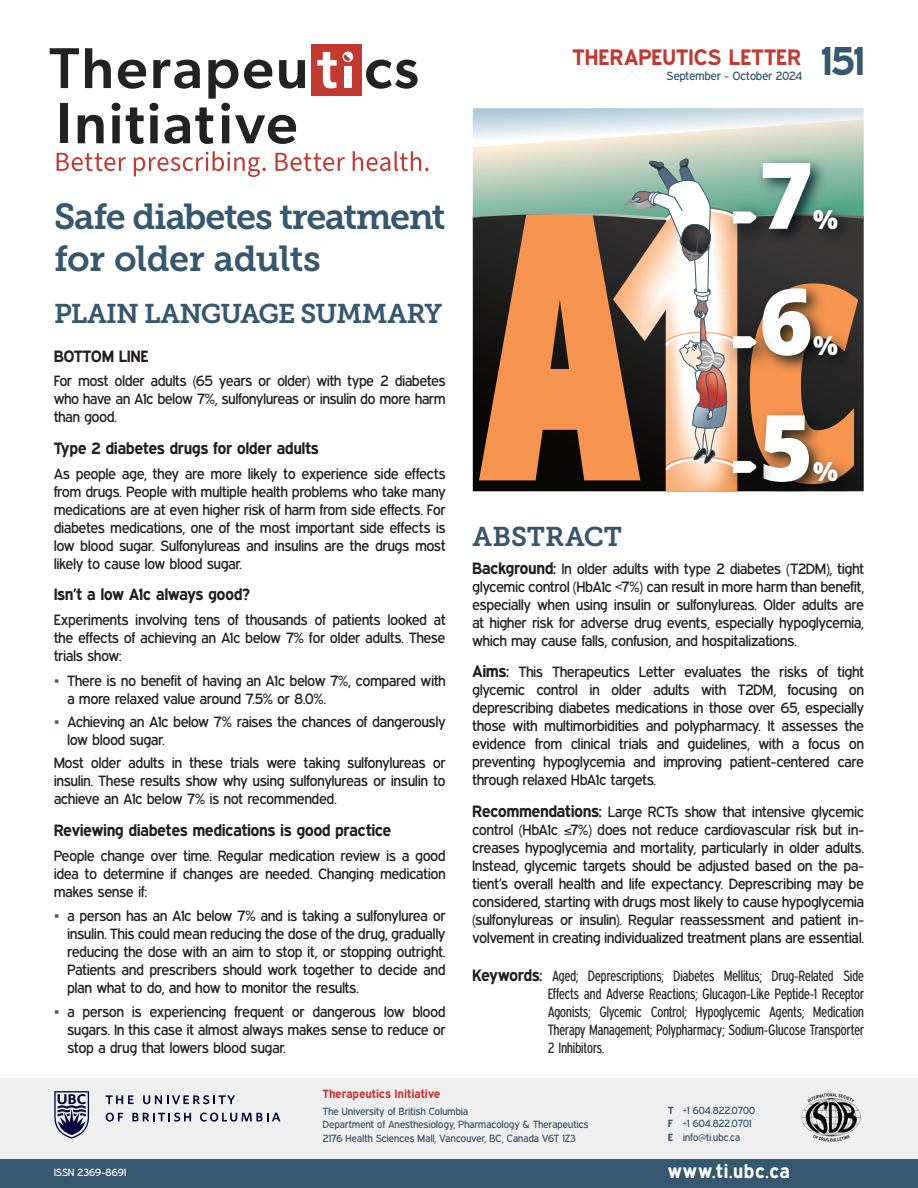
<style>
.page{position:relative;width:918px;height:1188px;background:#fff}
.page>*{position:absolute;margin:0;border:0;box-sizing:border-box;transform-origin:0 0}
.t1{font:900 91.95px "Noto Sans";color:#fff}
.Header_2{font:36px/42px "Museo Slab 700";letter-spacing:-.03em;color:#35586e}
.Header_2-2{font:27px "Museo Slab 700";letter-spacing:-.025em;color:#35586e}
.Header_2-3{font:27px "Museo Slab 700";color:#35586e}
.t2{font:900 26.25px "Noto Sans";color:#fff}
.t3{font:700 22.5px "Expressway Rg";letter-spacing:.025em;color:#c33830}
.t4{font:700 19.5px "Expressway Rg";letter-spacing:.06em;color:#fff}
.Body_text{font:700 16.5px "Expressway Rg";letter-spacing:.005em;color:#231f20}
.Body_text-2{font:15px/18px "Expressway Rg";letter-spacing:.005em;color:#231f20;text-align:justify}
.Body_text-3{font:15px/18px "Expressway Cd Bk";letter-spacing:.005em;color:#231f20;text-align:justify}
.t5{font:700 12px "Expressway Rg";letter-spacing:.03em;color:#c33830}
.t6{font:12px "Expressway Rg";letter-spacing:.01em;color:#35586e}
.t7{font:10.5px/13.5px "Expressway Rg";letter-spacing:.015em;color:#35586e}
.t8{font:10.5px "Expressway Rg";letter-spacing:.01em;color:#fff}
.s1{font-size:40.5px;color:#35586e}
.s2{font-family:"Arial";color:#644965}
.s3{font-weight:700;font-size:16.5px}
.s4{font-family:"Expressway Rg";font-weight:700;font-size:16.5px}
.s5{font-weight:700}
</style>
<div class="page">
<div style="left:0;top:1079px;width:918px;height:109px;background:#efefef"></div>
<div style="left:0;top:1159px;width:918px;height:29px;background:#35586e"></div>
<img style="left:802px;top:1093px;width:58px;height:49px">
<svg style="left:54px;top:1091px;width:35px;height:48px"></svg>
<svg style="left:106px;top:1095px;width:28px;height:9px"></svg>
<svg style="left:143px;top:1095px;width:92px;height:9px"></svg>
<svg style="left:106px;top:1113px;width:17px;height:9px"></svg>
<svg style="left:132px;top:1113px;width:59px;height:9px"></svg>
<svg style="left:200px;top:1113px;width:80px;height:9px"></svg>
<svg style="left:473px;top:108px;width:391px;height:383px;background:#9e8770"></svg>
<div style="left:311px;top:44px;width:51px;height:52px;background:#c33830"></div>
<svg style="left:50px;top:48px;width:255px;height:96px"></svg>
<svg style="left:366px;top:60px;width:52px;height:29px"></svg>
<svg style="left:317px;top:51px;width:37px;height:37px"></svg>
<svg style="left:57px;top:151px;width:371px;height:26px"></svg>
<h3 class="t3" style="left:573px;top:44px;width:293px">THERAPEUTICS LETTER <span class="s1">151</span></h3>
<p class="t6" style="left:667px;top:69px;width:137px">September - October 2024</p>
<p class="Header_2" style="left:54px;top:196px;width:393px">Safe diabetes treatment for older adults</p>
<p class="Header_2-2" style="left:54px;top:299px;width:390px">PLAIN LANGUAGE SUMMARY</p>
<p class="Body_text" style="left:54px;top:346px;width:96px">BOTTOM LINE</p>
<p class="Body_text-2" style="left:54px;top:372px;width:393px">For most older adults (65 years or older) with type 2 diabetes who have an A1c below 7%, sulfonylureas or insulin do more harm than good.</p>
<p class="Body_text" style="left:54px;top:438px;width:266px">Type 2 diabetes drugs for older adults</p>
<p class="Body_text-2" style="left:54px;top:464px;width:393px">As people age, they are more likely to experience side effects from drugs. People with multiple health problems who take many medications are at even higher risk of harm from side effects. For diabetes medications, one of the most important side effects is low blood sugar. Sulfonylureas and insulins are the drugs most likely to cause low blood sugar.</p>
<p class="Body_text" style="left:54px;top:584px;width:198px">Isn’t a low A1c always good?</p>
<p class="Body_text-2" style="left:54px;top:610px;width:393px">Experiments involving tens of thousands of patients looked at the effects of achieving an A1c below 7% for older adults. These trials show:</p>
<p class="Body_text-2" style="left:68px;top:671px;width:380px;text-indent:-14px"><span class="s2">▪</span> There is no benefit of having an A1c below 7%, compared with a more relaxed value around 7.5% or 8.0%.</p>
<p class="Body_text-2" style="left:68px;top:712px;width:380px;text-indent:-14px"><span class="s2">▪</span> Achieving an A1c below 7% raises the chances of dangerously low blood sugar.</p>
<p class="Body_text-2" style="left:54px;top:754px;width:393px">Most older adults in these trials were taking sulfonylureas or insulin. These results show why using sulfonylureas or insulin to achieve an A1c below 7% is not recommended.</p>
<p class="Body_text" style="left:54px;top:820px;width:339px">Reviewing diabetes medications is good practice</p>
<p class="Body_text-2" style="left:54px;top:846px;width:393px">People change over time. Regular medication review is a good idea to determine if changes are needed. Changing medication makes sense if:</p>
<p class="Body_text-2" style="left:68px;top:907px;width:379px;text-indent:-14px"><span class="s2">▪</span> a person has an A1c below 7% and is taking a sulfonylurea or insulin. This could mean reducing the dose of the drug, gradually reducing the dose with an aim to stop it, or stopping outright.<br>Patients and prescribers should work together to decide and plan what to do, and how to monitor the results.</p>
<p class="Body_text-2" style="left:68px;top:1002px;width:379px;text-indent:-14px"><span class="s2">▪</span> a person is experiencing frequent or dangerous low blood sugars. In this case it almost always makes sense to reduce or stop a drug that lowers blood sugar.</p>
<p class="t1" style="left:759px;top:125px;width:55px">7</p>
<p class="t2" style="left:813px;top:199px;width:26px">%</p>
<p class="t1" style="left:759px;top:252px;width:55px">6</p>
<p class="t2" style="left:813px;top:325px;width:26px">%</p>
<p class="t1" style="left:759px;top:378px;width:55px">5</p>
<p class="t2" style="left:813px;top:451px;width:26px">%</p>
<p class="Header_2-3" style="left:472px;top:521px;width:151px">ABSTRACT</p>
<p class="Body_text-2" style="left:472px;top:559px;width:393px"><span class="s3">Background:</span> In older adults with type 2 diabetes (T2DM), tight glycemic control (HbA1c &lt;7%) can result in more harm than benefit, especially when using insulin or sulfonylureas. Older adults are at higher risk for adverse drug events, especially hypoglycemia, which may cause falls, confusion, and hospitalizations.</p>
<p class="Body_text-2" style="left:472px;top:663px;width:393px"><span class="s3">Aims:</span> This Therapeutics Letter evaluates the risks of tight glycemic control in older adults with T2DM, focusing on deprescribing diabetes medications in those over 65, especially those with multimorbidities and polypharmacy. It assesses the evidence from clinical trials and guidelines, with a focus on preventing hypoglycemia and improving patient-centered care through relaxed HbA1c targets.</p>
<p class="Body_text-2" style="left:472px;top:802px;width:393px"><span class="s3">Recommendations:</span> Large RCTs show that intensive glycemic control (HbA1c ≤7%) does not reduce cardiovascular risk but in&shy;creases hypoglycemia and mortality, particularly in older adults.<br>Instead, glycemic targets should be adjusted based on the pa&shy;tient’s overall health and life expectancy. Deprescribing may be considered, starting with drugs most likely to cause hypoglycemia (sulfonylureas or insulin). Regular reassessment and patient in&shy;volvement in creating individualized treatment plans are essential.</p>
<p class="Body_text-3" style="left:548px;top:966px;width:317px;text-indent:-76px"><span class="s4">Keywords:</span> Aged; Deprescriptions; Diabetes Mellitus; Drug-Related Side Effects and Adverse Reactions; Glucagon-Like Peptide-1 Receptor Agonists; Glycemic Control; Hypoglycemic Agents; Medication Therapy Management; Polypharmacy; Sodium-Glucose Transporter 2 Inhibitors.</p>
<p class="t5" style="left:323px;top:1087px;width:119px">Therapeutics Initiative</p>
<p class="t7" style="left:323px;top:1104px;width:267px">The University of British Columbia<br>Department of Anesthesiology, Pharmacology &amp; Therapeutics<br>2176 Health Sciences Mall, Vancouver, BC, Canada V6T 1Z3</p>
<p class="t7" style="left:668px;top:1103px;width:89px"><span class="s5">T</span> +1 604.822.0700<br><span class="s5">F</span> +1 604.822.0701<br><span class="s5">E</span> info@ti.ubc.ca</p>
<p class="t8" style="left:54px;top:1166px;width:74px">ISSN 2369-8691</p>
<h3 class="t4" style="left:668px;top:1159px;width:123px">www.ti.ubc.ca</h3>
</div>
